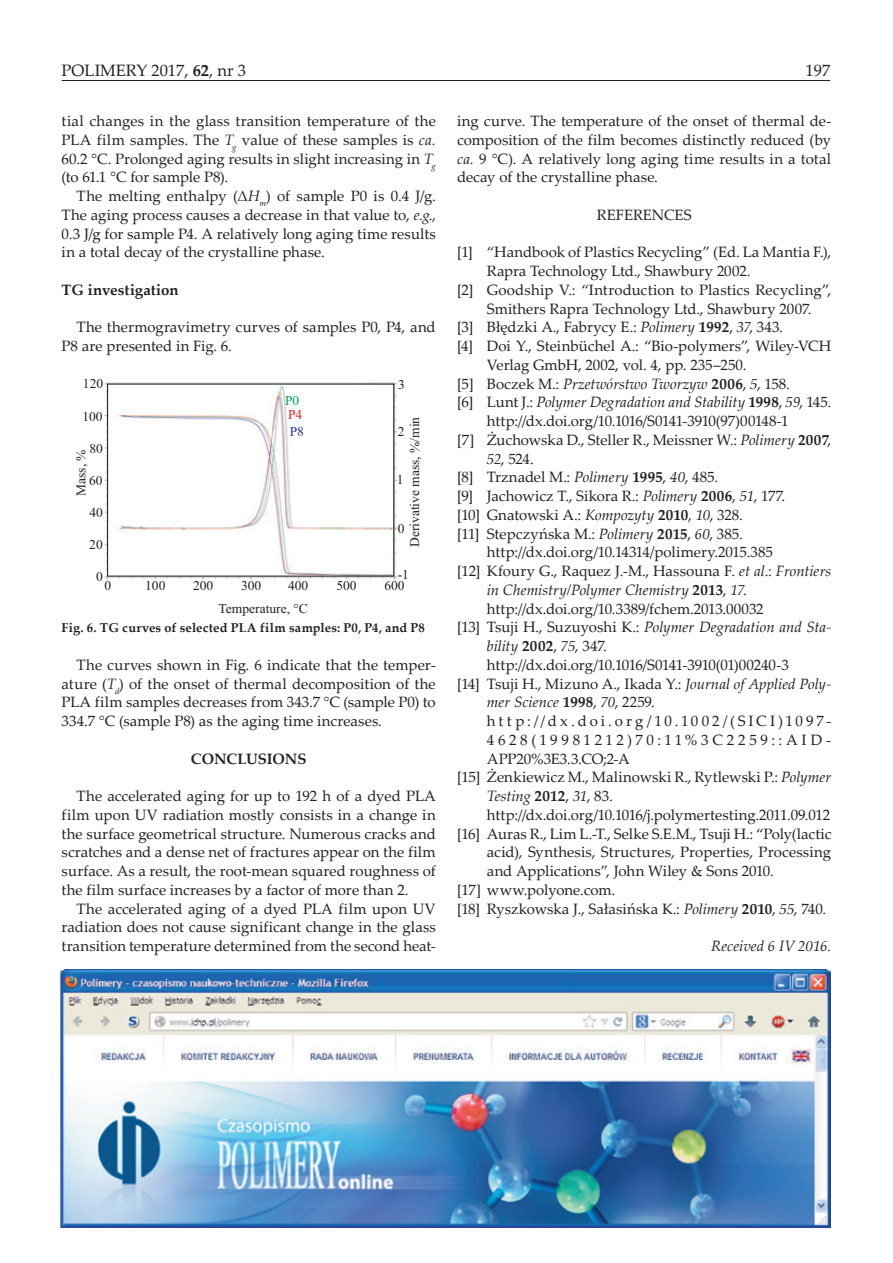
<style>
.page{position:relative;width:893px;height:1263px;background:#fff}
.page>*{position:absolute;margin:0;border:0;box-sizing:border-box;transform-origin:0 0}
.t1{font:16.5px "Palatino Linotype";color:#231f20}
.TXT{font:15px/18.8px "Palatino Linotype";letter-spacing:.005em;color:#231f20;text-align:justify}
.Literatura{font:15px/18.8px "Palatino Linotype";color:#231f20}
.Literatura-2{font:italic 15px/18.8px "Palatino Linotype";color:#231f20}
.Literatura-3{font:15px "Palatino Linotype";letter-spacing:-.02em;color:#231f20}
.P2{font:700 15px "Palatino Linotype";color:#231f20}
.P1{font:700 15px "Palatino Linotype";letter-spacing:-.01em;color:#231f20}
.P1-2{font:15px "Palatino Linotype";letter-spacing:-.01em;color:#231f20}
.t2{font:13.5px "Times New Roman";color:#231f20}
.t3{font:13.5px "Times New Roman";color:#00a54f}
.t4{font:13.5px "Times New Roman";color:#2e3092}
.t5{font:13.5px "Times New Roman";color:#ee1d23}
.OBRAZEK{font:700 12.75px "Palatino Linotype";letter-spacing:.015em;color:#231f20}
.s1{font-weight:700}
.s2{font-style:italic}
.s3{font-style:normal}
.s4{font-weight:700;font-style:normal}
</style>
<div class="page">
<hr style="left:62px;top:80px;width:768px;height:1px;background:#231f20">
<img style="left:104px;top:382px;width:294px;height:198px">
<div style="left:107px;top:384px;width:287px;height:192px;border:1px solid #231f20"></div>
<img style="left:60px;top:970px;width:770px;height:257px">
<p class="t1" style="left:62px;top:59px;width:186px">POLIMERY 2017, <span class="s1">62</span>, nr 3</p>
<p class="t1" style="left:805px;top:59px;width:26px">197</p>
<p class="TXT" style="left:62px;top:111px;width:376px">tial changes in the glass transition temperature of the PLA film samples. The <span class="s2">T</span><sub>g</sub> value of these samples is <span class="s2">ca.<br></span>60.2 °C. Prolonged aging results in slight increasing in <span class="s2">T</span><sub>g </sub>(to 61.1 °C for sample P8).</p>
<p class="TXT" style="left:62px;top:186px;width:376px;text-indent:15px">The melting enthalpy (Δ<span class="s2">H</span><sub>m</sub>) of sample P0 is 0.4 J/g.<br>The aging process causes a decrease in that value to, <span class="s2">e.g</span>., 0.3 J/g for sample P4. A relatively long aging time results in a total decay of the crystalline phase.</p>
<p class="P2" style="left:62px;top:279px;width:118px">TG investigation</p>
<p class="TXT" style="left:62px;top:317px;width:376px;text-indent:15px">The thermogravimetry curves of samples P0, P4, and<br>P8 are presented in Fig. 6.</p>
<p class="TXT" style="left:457px;top:111px;width:376px">ing curve. The temperature of the onset of thermal de&shy;composition of the film becomes distinctly reduced (by <span class="s2">ca.</span> 9 °C). A relatively long aging time results in a total decay of the crystalline phase.</p>
<p class="P1-2" style="left:597px;top:204px;width:96px">REFERENCES</p>
<p class="Literatura" style="left:487px;top:242px;width:346px;text-indent:-30px">[1] “Handbook of Plastics Recycling” (Ed. La Mantia F.),<br>Rapra Technology Ltd., Shawbury 2002.</p>
<p class="Literatura" style="left:487px;top:280px;width:346px;text-indent:-30px">[2] Goodship V.: “Introduction to Plastics Recycling”,<br>Smithers Rapra Technology Ltd., Shawbury 2007.</p>
<p class="Literatura" style="left:457px;top:317px;width:327px">[3] Błędzki A., Fabrycy E.: <span class="s2">Polimery</span> <span class="s1">1992</span>, <span class="s2">37</span>, 343.</p>
<p class="Literatura" style="left:487px;top:336px;width:346px;text-indent:-30px">[4] Doi Y., Steinbüchel A.: “Bio-polymers”, Wiley-VCH<br>Verlag GmbH, 2002, vol. 4, pp. 235–250.</p>
<p class="Literatura-2" style="left:457px;top:373px;width:334px"><span class="s3">[5] Boczek M.:</span> Przetwórstwo Tworzyw <span class="s4">2006</span><span class="s3">,</span> 5<span class="s3">, 158.</span></p>
<p class="Literatura-2" style="left:457px;top:392px;width:376px"><span class="s3">[6] Lunt J.:</span> Polymer Degradation and Stability <span class="s4">1998</span><span class="s3">,</span> 59<span class="s3">, 145.</span></p>
<p class="Literatura-3" style="left:487px;top:410px;width:303px">http://dx.doi.org/10.1016/S0141-3910(97)00148-1</p>
<p class="Literatura" style="left:487px;top:430px;width:346px;text-indent:-30px">[7] Żuchowska D., Steller R., Meissner W.: <span class="s2">Polimery</span> <span class="s1">2007</span>,<br><span class="s2">52</span>, 524.</p>
<p class="Literatura" style="left:457px;top:467px;width:262px">[8] Trznadel M.: <span class="s2">Polimery</span> <span class="s1">1995</span>, <span class="s2">40</span>, 485.</p>
<p class="Literatura" style="left:457px;top:486px;width:330px">[9] Jachowicz T., Sikora R.: <span class="s2">Polimery</span> <span class="s1">2006</span>, <span class="s2">51</span>, 177.</p>
<p class="Literatura" style="left:457px;top:505px;width:287px">[10] Gnatowski A.: <span class="s2">Kompozyty</span> <span class="s1">2010</span>, <span class="s2">10</span>, 328.</p>
<p class="Literatura" style="left:457px;top:523px;width:287px">[11] Stepczyńska M.: <span class="s2">Polimery</span> <span class="s1">2015</span>, <span class="s2">60</span>, 385.</p>
<p class="Literatura" style="left:487px;top:542px;width:288px">http://dx.doi.org/10.14314/polimery.2015.385</p>
<p class="Literatura-2" style="left:487px;top:561px;width:346px;text-indent:-30px"><span class="s3">[12] Kfoury G., Raquez J.-M., Hassouna F.</span> et al<span class="s3">.:</span> Frontiers in Chemistry/Polymer Chemistry <span class="s4">2013</span><span class="s3">,</span> 17<span class="s3">.</span></p>
<p class="Literatura" style="left:487px;top:598px;width:278px">http://dx.doi.org/10.3389/fchem.2013.00032</p>
<p class="Literatura-2" style="left:487px;top:617px;width:346px;text-indent:-30px"><span class="s3">[13] Tsuji H., Suzuyoshi K.:</span> Polymer Degradation and Sta&shy;bility <span class="s4">2002</span><span class="s3">,</span> 75<span class="s3">, 347.</span></p>
<p class="Literatura-3" style="left:487px;top:654px;width:304px">http://dx.doi.org/10.1016/S0141-3910(01)00240-3</p>
<p class="Literatura" style="left:487px;top:673px;width:346px;text-indent:-30px">[14] Tsuji H., Mizuno A., Ikada Y.: <span class="s2">Journal of Applied Poly&shy;mer Science</span> <span class="s1">1998</span>, <span class="s2">70</span>, 2259.</p>
<p class="Literatura" style="left:487px;top:711px;width:346px;text-align:justify">http://dx.doi.org/10.1002/(SICI)1097- 4628(19981212)70:11%3C2259::AID-APP20%3E3.3.CO;2-A</p>
<p class="Literatura" style="left:487px;top:767px;width:346px;text-indent:-30px">[15] Żenkiewicz M., Malinowski R., Rytlewski P.: <span class="s2">Polymer<br>Testing</span> <span class="s1">2012</span>, <span class="s2">31</span>, 83.</p>
<p class="Literatura" style="left:487px;top:805px;width:345px">http://dx.doi.org/10.1016/j.polymertesting.2011.09.012</p>
<p class="Literatura" style="left:487px;top:823px;width:346px;text-align:justify;text-indent:-30px">[16] Auras R., Lim L.-T., Selke S.E.M., Tsuji H.: “Poly(lactic acid), Synthesis, Structures, Properties, Processing and Applications”, John Wiley &amp; Sons 2010.</p>
<p class="Literatura" style="left:457px;top:880px;width:160px">[17] www.polyone.com.</p>
<p class="Literatura" style="left:457px;top:898px;width:371px">[18] Ryszkowska J., Sałasińska K.: <span class="s2">Polimery</span> <span class="s1">2010</span>, <span class="s2">55</span>, 740.</p>
<p class="Literatura-2" style="left:711px;top:936px;width:122px">Received 6 IV 2016.</p>
<p class="t2" style="left:83px;top:375px;width:22px">120</p>
<p class="t2" style="left:82px;top:407px;width:22px">100</p>
<p class="t2" style="left:89px;top:440px;width:15px">80</p>
<p class="t2" style="left:89px;top:471px;width:15px">60</p>
<p class="t2" style="left:89px;top:503px;width:15px">40</p>
<p class="t2" style="left:89px;top:536px;width:15px">20</p>
<p class="t2" style="left:96px;top:567px;width:8px">0</p>
<p class="t2" style="left:398px;top:376px;width:8px">3</p>
<p class="t3" style="left:285px;top:391px;width:16px">P0</p>
<p class="t4" style="left:290px;top:422px;width:16px">P8</p>
<p class="t5" style="left:288px;top:406px;width:16px">P4</p>
<p class="t2" style="left:406px;top:547px;width:132px;rotate:-90deg">Derivative mass, %/min</p>
<p class="t2" style="left:398px;top:422px;width:8px">2</p>
<p class="t2" style="left:72px;top:496px;width:48px;rotate:-90deg">Mass, %</p>
<p class="t2" style="left:397px;top:470px;width:8px">1</p>
<p class="t2" style="left:398px;top:520px;width:8px">0</p>
<p class="t2" style="left:398px;top:566px;width:13px">-1</p>
<p class="t2" style="left:105px;top:576px;width:8px">0</p>
<p class="t2" style="left:145px;top:576px;width:22px">100</p>
<p class="t2" style="left:193px;top:576px;width:22px">200</p>
<p class="t2" style="left:241px;top:576px;width:22px">300</p>
<p class="t2" style="left:288px;top:577px;width:22px">400</p>
<p class="t2" style="left:336px;top:577px;width:22px">500</p>
<p class="t2" style="left:384px;top:576px;width:22px">600</p>
<p class="t2" style="left:219px;top:599px;width:91px">Temperature, °C</p>
<p class="OBRAZEK" style="left:62px;top:619px;width:365px">Fig. 6. TG curves of selected PLA film samples: P0, P4, and P8</p>
<p class="TXT" style="left:62px;top:655px;width:376px;text-indent:15px">The curves shown in Fig. 6 indicate that the temper&shy;ature (<span class="s2">T</span><sub>d</sub>) of the onset of thermal decomposition of the PLA film samples decreases from 343.7 °C (sample P0) to 334.7 °C (sample P8) as the aging time increases.</p>
<p class="P1" style="left:191px;top:748px;width:117px">CONCLUSIONS</p>
<p class="TXT" style="left:62px;top:786px;width:376px;text-indent:15px">The accelerated aging for up to 192 h of a dyed PLA film upon UV radiation mostly consists in a change in the surface geometrical structure. Numerous cracks and scratches and a dense net of fractures appear on the film surface. As a result, the root-mean squared roughness of the film surface increases by a factor of more than 2.</p>
<p class="TXT" style="left:62px;top:898px;width:376px;text-indent:15px">The accelerated aging of a dyed PLA film upon UV radiation does not cause significant change in the glass transition temperature determined from the second heat-</p>
</div>
